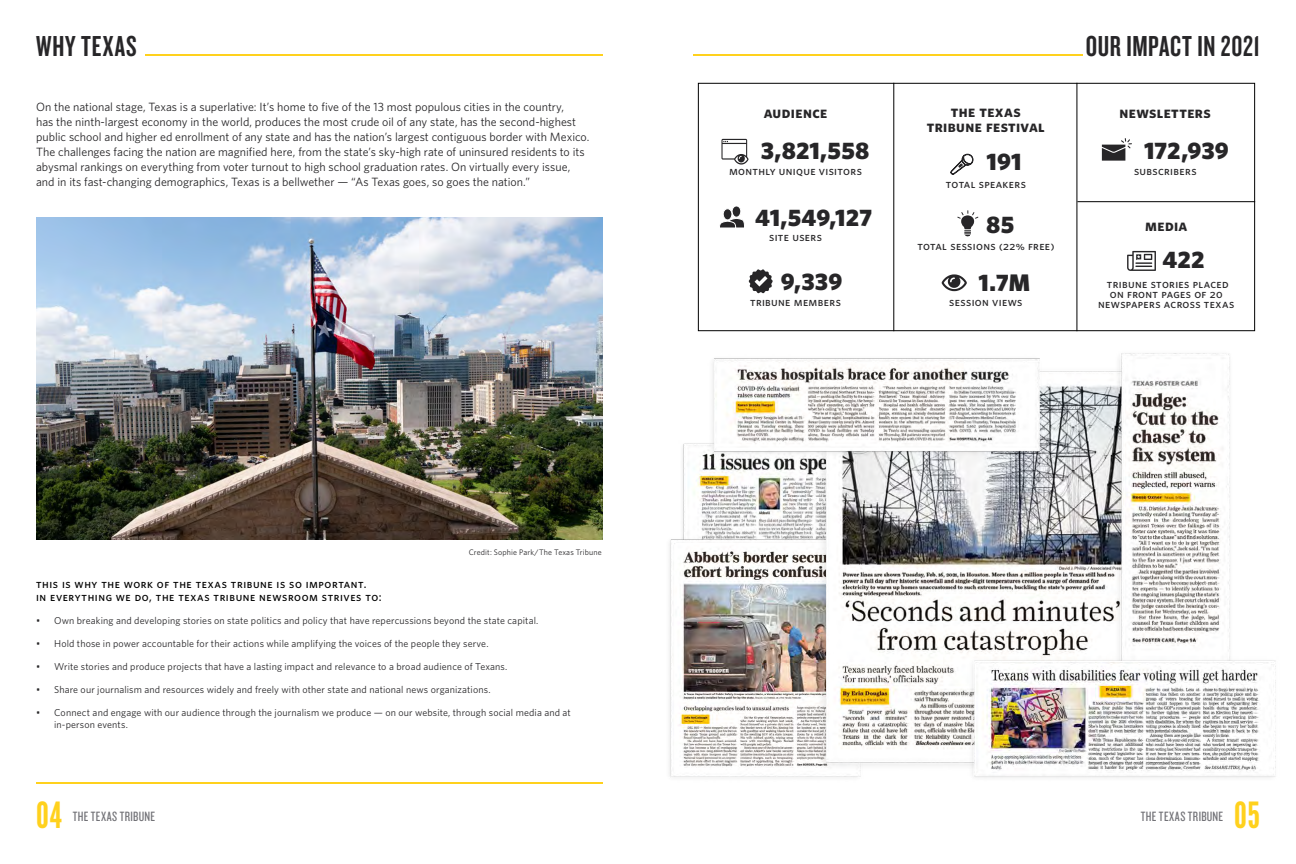
<style>
.page{position:relative;width:1296px;height:864px;background:#fff}
.page>*{position:absolute;margin:0;border:0;box-sizing:border-box;transform-origin:0 0}
.t1{font:36px "League Gothic";color:#ffd11d}
.t2{font:30px "Knockout HTF48 Featherweight";letter-spacing:.025em;color:#272628}
.t3{font:900 24px "Whitney";letter-spacing:.005em;color:#272628}
.t4{font:16px/15px "Whitney Bold SC";letter-spacing:.025em;color:#272628;text-align:center}
.t5{font:14px "Knockout HTF28 Junior Featherwt";letter-spacing:.03em;color:#717176}
.t6{font:12px/15px "Whitney";color:#272628}
.t7{font:12px/10px "Whitney Medium SC";letter-spacing:.025em;color:#272628;text-align:center}
.t8{font:12px/13px "Whitney Medium SC";letter-spacing:.045em;color:#000}
.t9{font:10px/12.5px "Whitney";letter-spacing:.015em;color:#272628}
.t10{font:8px "Whitney";letter-spacing:.015em;color:#272628}
</style>
<div class="page">
<hr style="left:145px;top:55px;width:458px;height:1px;background:#ffd11d">
<hr style="left:36px;top:782px;width:567px;height:1px;background:#ffd11d">
<hr style="left:693px;top:55px;width:390px;height:1px;background:#ffd11d">
<img style="left:36px;top:218px;width:567px;height:321px">
<img style="left:682px;top:443px;width:133px;height:92px">
<img style="left:669px;top:535px;width:192px;height:243px">
<div style="left:698px;top:83px;width:557px;height:248px;border:1px solid #000"></div>
<svg style="left:749px;top:269px;width:24px;height:24px"></svg>
<svg style="left:1102px;top:138px;width:30px;height:23px"></svg>
<svg style="left:1127px;top:251px;width:29px;height:20px"></svg>
<svg style="left:950px;top:153px;width:24px;height:22px"></svg>
<svg style="left:957px;top:210px;width:21px;height:26px"></svg>
<svg style="left:942px;top:274px;width:25px;height:17px"></svg>
<div style="left:732px;top:205px;width:9px;height:13px;background:#272628;border:1px solid #fff;border-radius:50%"></div>
<div style="left:723px;top:208px;width:9px;height:12px;background:#272628;border:1px solid #fff;border-radius:50%"></div>
<svg style="left:719px;top:218px;width:26px;height:10px"></svg>
<svg style="left:721px;top:139px;width:28px;height:26px"></svg>
<hr style="left:893px;top:83px;width:1px;height:248px;background:#000">
<hr style="left:1076px;top:83px;width:1px;height:248px;background:#000">
<hr style="left:1077px;top:201px;width:178px;height:1px;background:#000">
<img style="left:815px;top:371px;width:299px;height:401px">
<img style="left:708px;top:358px;width:335px;height:99px">
<img style="left:1114px;top:353px;width:116px;height:303px">
<img style="left:967px;top:656px;width:309px;height:122px">
<h2 class="t2" style="left:36px;top:31px;width:102px">WHY TEXAS</h2>
<p class="t6" style="left:36px;top:99px;width:555px">On the national stage, Texas is a superlative: It’s home to five of the 13 most populous cities in the country,<br>has the ninth-largest economy in the world, produces the most crude oil of any state, has the second-highest public school and higher ed enrollment of any state and has the nation’s largest contiguous border with Mexico.<br>The challenges facing the nation are magnified here, from the state’s sky-high rate of uninsured residents to its abysmal rankings on everything from voter turnout to high school graduation rates. On virtually every issue, and in its fast-changing demographics, Texas is a bellwether — “As Texas goes, so goes the nation.”</p>
<p class="t10" style="left:469px;top:548px;width:135px">Credit: Sophie Park/The Texas Tribune</p>
<p class="t8" style="left:36px;top:577px;width:347px">this is why the work of the texas tribune is so important.<br>in everything we do, the texas tribune newsroom strives to:</p>
<p class="t9" style="left:36px;top:614px;width:504px">• Own breaking and developing stories on state politics and policy that have repercussions beyond the state capital.</p>
<p class="t9" style="left:36px;top:637px;width:454px">• Hold those in power accountable for their actions while amplifying the voices of the people they serve.</p>
<p class="t9" style="left:36px;top:660px;width:473px">• Write stories and produce projects that have a lasting impact and relevance to a broad audience of Texans.</p>
<p class="t9" style="left:36px;top:683px;width:456px">• Share our journalism and resources widely and freely with other state and national news organizations.</p>
<p class="t9" style="left:54px;top:706px;width:518px;text-indent:-18px">• Connect and engage with our audience through the journalism we produce — on our website, through social media and at in-person events.</p>
<h2 class="t2" style="left:1086px;top:31px;width:176px">OUR IMPACT IN 2021</h2>
<h3 class="t4" style="left:764px;top:104px;width:65px">audience</h3>
<h3 class="t4" style="left:927px;top:104px;width:120px">the texas tribune festival</h3>
<h3 class="t4" style="left:1119px;top:104px;width:93px">newsletters</h3>
<h3 class="t3" style="left:761px;top:136px;width:110px">3,821,558</h3>
<p class="t7" style="left:729px;top:165px;width:134px">monthly unique visitors</p>
<h3 class="t3" style="left:987px;top:147px;width:36px">191</h3>
<h3 class="t3" style="left:1144px;top:136px;width:86px">172,939</h3>
<p class="t7" style="left:1134px;top:166px;width:64px">subscribers</p>
<p class="t7" style="left:946px;top:179px;width:82px">total speakers</p>
<h3 class="t3" style="left:755px;top:203px;width:118px">41,549,127</h3>
<p class="t7" style="left:769px;top:232px;width:54px">site users</p>
<h3 class="t3" style="left:986px;top:210px;width:30px">85</h3>
<h3 class="t4" style="left:1145px;top:217px;width:44px">media</h3>
<p class="t7" style="left:917px;top:241px;width:138px">total sessions (22% free)</p>
<h3 class="t3" style="left:1162px;top:245px;width:44px">422</h3>
<h3 class="t3" style="left:781px;top:267px;width:63px">9,339</h3>
<p class="t7" style="left:750px;top:297px;width:92px">tribune members</p>
<h3 class="t3" style="left:979px;top:268px;width:53px">1.7M</h3>
<p class="t7" style="left:949px;top:297px;width:75px">session views</p>
<p class="t7" style="left:1098px;top:279px;width:138px">tribune stories placed on front pages of 20 newspapers across texas</p>
<h1 class="t1" style="left:36px;top:793px;width:27px">04</h1>
<p class="t5" style="left:73px;top:809px;width:84px">THE TEXAS TRIBUNE</p>
<p class="t5" style="left:1141px;top:809px;width:84px">THE TEXAS TRIBUNE</p>
<h1 class="t1" style="left:1234px;top:793px;width:27px">05</h1>
</div>
